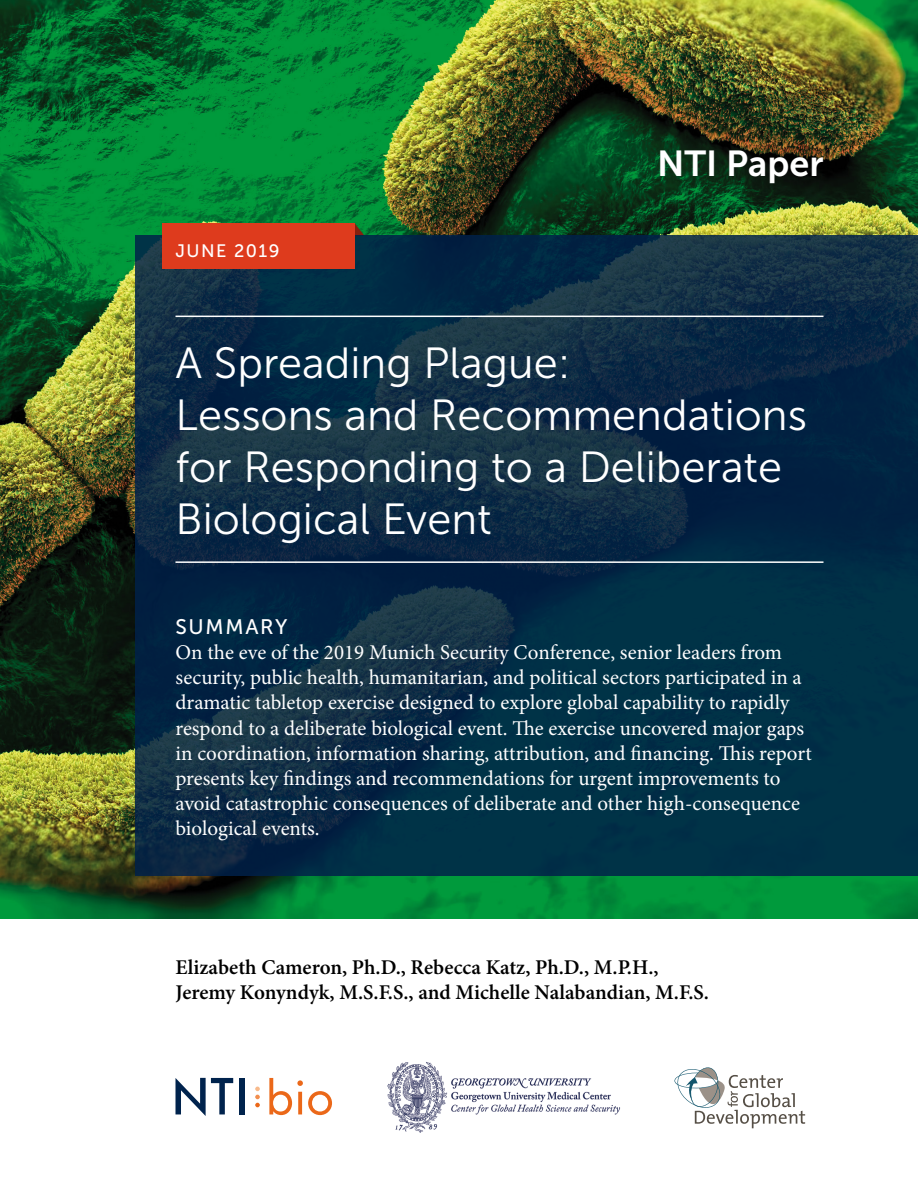
<style>
.page{position:relative;width:918px;height:1188px;background:#fff}
.page>*{position:absolute;margin:0;border:0;box-sizing:border-box;transform-origin:0 0}
.t1{font:43.5px/52.2px "Museo Sans 300";color:#fff}
.t2{font:36px "Museo Sans 700";color:#fff}
.t3{font:21px/25.2px "Minion Pro";color:#fff}
.t4{font:600 21px/25.2px "Minion Pro";color:#000}
.t5{font:21px "Museo Sans 500";letter-spacing:.08em;color:#fff}
.t6{font:18px "Museo Sans 500";letter-spacing:.08em;color:#fff}
</style>
<div class="page">
<img style="left:0;top:0;width:918px;height:918px">
<svg style="left:354px;top:223px;width:10px;height:13px"></svg>
<svg style="left:135px;top:236px;width:783px;height:640px;background:#082c44"></svg>
<hr style="left:176px;top:316px;width:648px;height:1px;background:#fff">
<hr style="left:176px;top:561px;width:648px;height:2px;background:#fff">
<svg style="left:176px;top:1078px;width:57px;height:38px"></svg>
<div style="left:239px;top:1078px;width:5px;height:36px;background:#00234d"></div>
<svg style="left:255px;top:1087px;width:5px;height:20px"></svg>
<svg style="left:269px;top:1078px;width:63px;height:37px"></svg>
<div style="left:162px;top:223px;width:192px;height:45px;background:#de3b1d"></div>
<img style="left:387px;top:1062px;width:233px;height:71px">
<svg style="left:674px;top:1067px;width:131px;height:61px"></svg>
<p class="t6" style="left:176px;top:240px;width:105px">JUNE 2019</p>
<h2 class="t2" style="left:657px;top:143px;width:168px">NTI Paper</h2>
<h1 class="t1" style="left:176px;top:337px;width:633px">A Spreading Plague:<br>Lessons and Recommendations for Responding to a Deliberate<br>Biological Event</h1>
<p class="t5" style="left:176px;top:615px;width:114px">SUMMARY</p>
<p class="t3" style="left:176px;top:640px;width:638px">On the eve of the 2019 Munich Security Conference, senior leaders from security, public health, humanitarian, and political sectors participated in a dramatic tabletop exercise designed to explore global capability to rapidly respond to a deliberate biological event. The exercise uncovered major gaps in coordination, information sharing, attribution, and financing. This report presents key findings and recommendations for urgent improvements to avoid catastrophic consequences of deliberate and other high-consequence biological events.</p>
<p class="t4" style="left:176px;top:955px;width:535px">Elizabeth Cameron, Ph.D., Rebecca Katz, Ph.D., M.P.H.,<br>Jeremy Konyndyk, M.S.F.S., and Michelle Nalabandian, M.F.S.</p>
</div>
